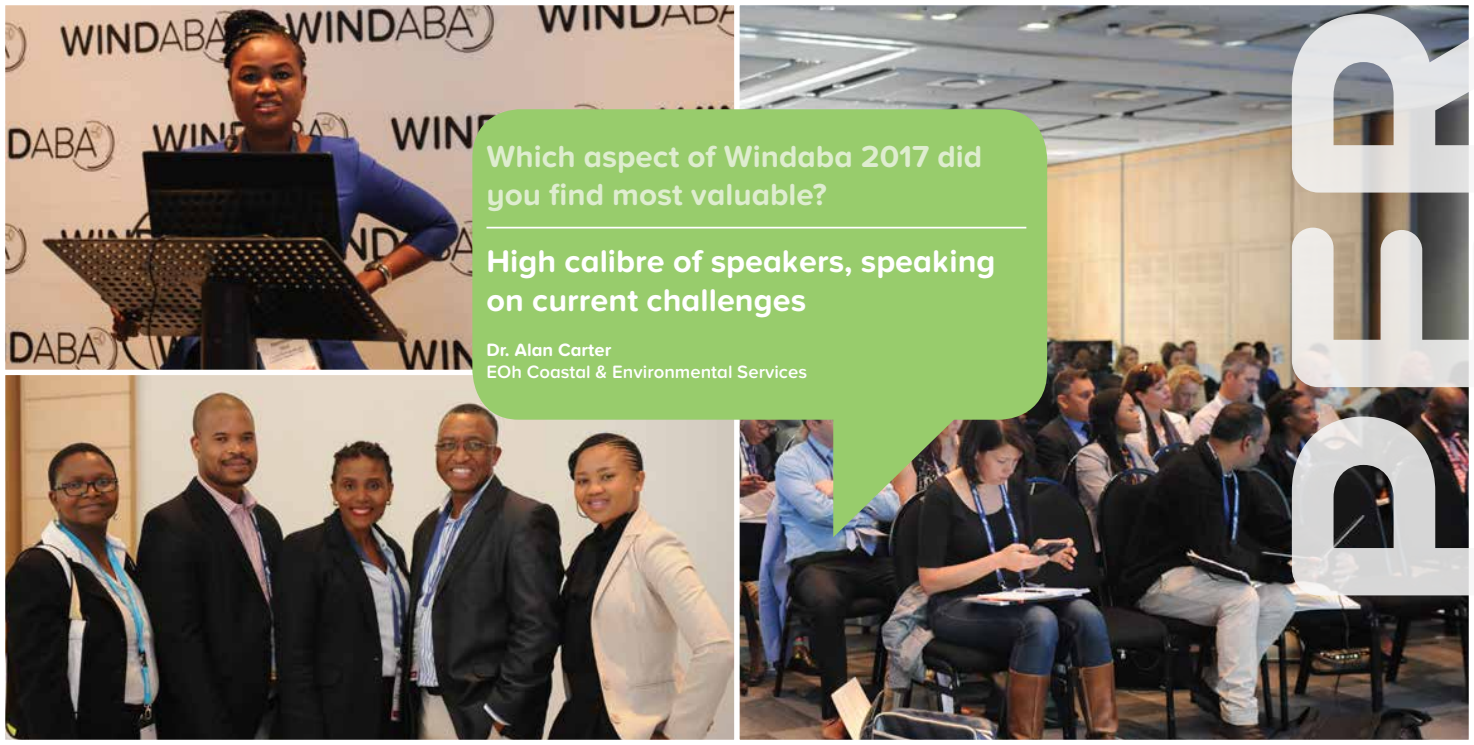
<style>
.page{position:relative;width:1474px;height:745px;background:#fff}
.page>*{position:absolute;margin:0;border:0;box-sizing:border-box;transform-origin:0 0}
.t1{font:700 32.38px/38.9px "Proxima Nova Soft";color:#fff}
.t2{font:700 31.5px/37.8px "Proxima Nova Soft";color:#deedcf}
.t3{font:600 18.55px "Proxima Nova Soft";color:#fff}
.t4{font:700 18.55px "Proxima Nova Soft";color:#fff}
</style>
<div class="page">
<img style="left:6px;top:6px;width:1461px;height:732px">
<div style="left:0;top:0;width:739px;height:375px;border:5px solid #fff"></div>
<div style="left:0;top:369px;width:739px;height:375px;border:5px solid #fff"></div>
<div style="left:734px;top:0;width:739px;height:744px;border:5px solid #fff"></div>
<svg style="left:1291px;top:14px;width:182px;height:581px;background:#a4a09c"></svg>
<svg style="left:472px;top:109px;width:575px;height:428px;background:#95b86f"></svg>
<hr style="left:486px;top:226px;width:540px;height:2px;background:#fff">
<p class="t2" style="left:486px;top:138px;width:497px">Which aspect of Windaba 2017 did you find most valuable?</p>
<p class="t1" style="left:486px;top:242px;width:510px">High calibre of speakers, speaking on current challenges</p>
<p class="t4" style="left:486px;top:338px;width:126px">Dr. Alan Carter</p>
<p class="t3" style="left:486px;top:361px;width:322px">EOh Coastal &amp; Environmental Services</p>
</div>
